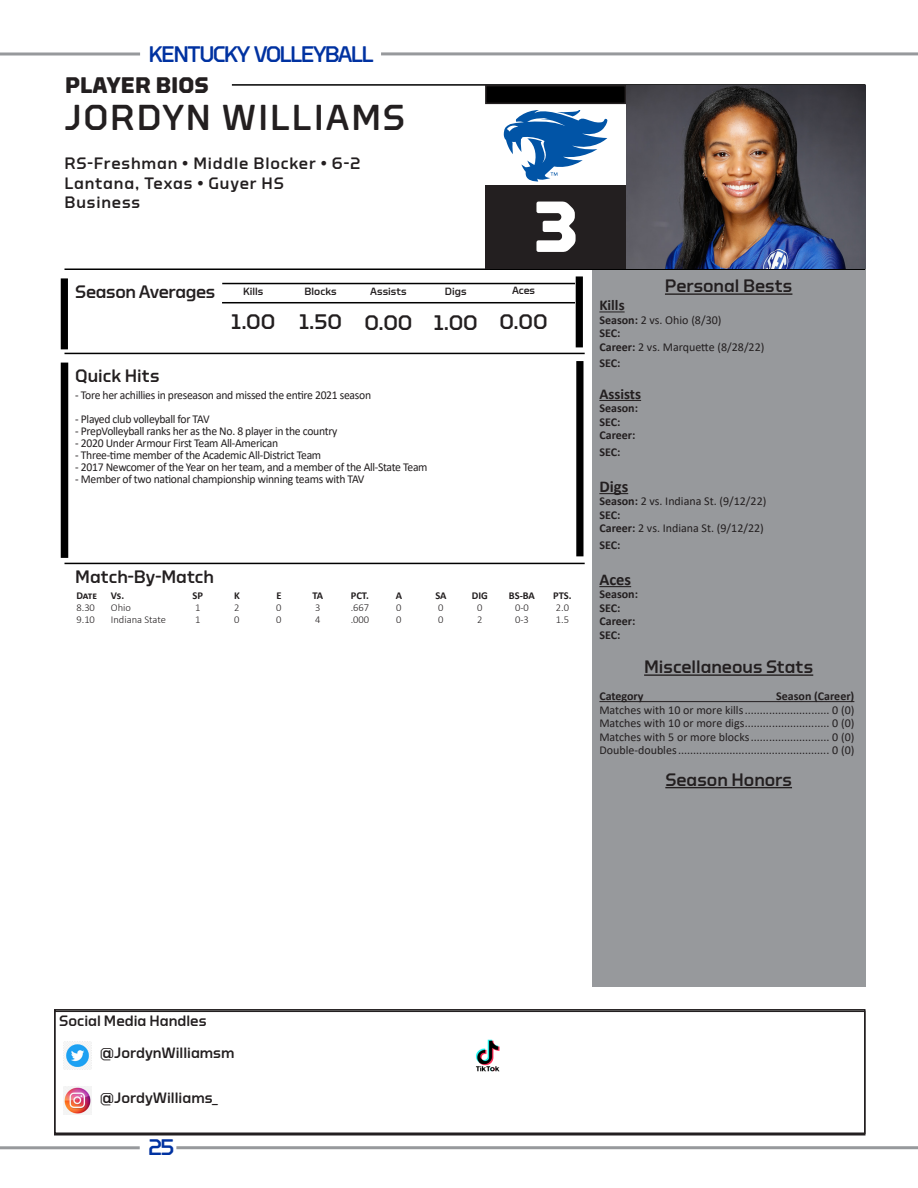
<style>
.page{position:relative;width:918px;height:1188px;background:#fff}
.page>*{position:absolute;margin:0;border:0;box-sizing:border-box;transform-origin:0 0}
.t1{font:700 72px "Torque";color:#fff}
.t2{font:500 36px "Torque";letter-spacing:.05em;color:#231f20}
.t3{font:500 22.5px "Torque";letter-spacing:-.08em;color:#0032a1}
.t4{font:700 22.5px "Torque";color:#231f20}
.t5{font:500 21px "Torque";color:#231f20}
.t6{font:500 18px "Torque";color:#231f20}
.t7{font:500 18px "Torque";letter-spacing:-.02em;color:#231f20}
.t8{font:500 16.5px "Torque";letter-spacing:.05em;color:#231f20}
.t9{font:700 16.5px "Calibri";color:#231f20}
.t10{font:500 15px "Torque";color:#231f20}
.t11{font:700 15px "Calibri";color:#231f20}
.t12{font:12px "Calibri";letter-spacing:-.025em;color:#231f20}
.t13{font:12px "Calibri";color:#231f20}
.t14{font:700 12px "Calibri";color:#231f20}
.t15{font:300 10.5px "Calibri";color:#231f20}
.t16{font:700 10.5px "Calibri";letter-spacing:-.005em;color:#231f20}
.t17{font:500 10.5px "Torque";color:#231f20}
.s1{font-weight:700}
</style>
<div class="page">
<hr style="left:381px;top:52px;width:537px;height:3px;background:#97999c">
<svg style="left:0;top:52px;width:140px;height:4px"></svg>
<hr style="left:176px;top:1146px;width:742px;height:3px;background:#97999c">
<hr style="left:0;top:1146px;width:140px;height:3px;background:#97999c">
<hr style="left:232px;top:84px;width:634px;height:2px;background:#000">
<hr style="left:64px;top:268px;width:802px;height:2px;background:#000">
<div style="left:592px;top:270px;width:274px;height:716px;background:#97999c"></div>
<hr style="left:665px;top:293px;width:127px;height:2px;background:#231f20">
<svg style="left:599px;top:311px;width:26px;height:1px"></svg>
<hr style="left:599px;top:400px;width:42px;height:1px;background:#231f20">
<svg style="left:599px;top:493px;width:29px;height:1px"></svg>
<hr style="left:599px;top:586px;width:32px;height:1px;background:#231f20">
<hr style="left:644px;top:674px;width:169px;height:2px;background:#231f20">
<hr style="left:599px;top:701px;width:255px;height:1px;background:#231f20">
<hr style="left:665px;top:787px;width:127px;height:1px;background:#231f20">
<div style="left:485px;top:185px;width:141px;height:84px;background:#231f20"></div>
<div style="left:486px;top:86px;width:139px;height:17px;background:#000"></div>
<div style="left:485px;top:85px;width:141px;height:19px;border:2px solid #231f20"></div>
<svg style="left:504px;top:110px;width:103px;height:72px"></svg>
<hr style="left:64px;top:353px;width:521px;height:1px;background:#000">
<svg style="left:576px;top:276px;width:7px;height:71px"></svg>
<hr style="left:64px;top:563px;width:521px;height:1px;background:#000">
<svg style="left:576px;top:361px;width:8px;height:195px;background:#191919"></svg>
<hr style="left:222px;top:283px;width:353px;height:1px;background:#000">
<hr style="left:222px;top:302px;width:353px;height:1px;background:#000">
<div style="left:54px;top:1009px;width:812px;height:125px;border:2px solid #231f20"></div>
<img style="left:626px;top:85px;width:240px;height:183px">
<div style="left:61px;top:278px;width:7px;height:71px;background:#000"></div>
<div style="left:61px;top:363px;width:7px;height:195px;background:#000"></div>
<div style="left:54px;top:1011px;width:812px;height:125px;border:2px solid #231f20"></div>
<img style="left:63px;top:1041px;width:27px;height:28px">
<img style="left:64px;top:1087px;width:28px;height:28px">
<img style="left:475px;top:1039px;width:25px;height:33px">
<h3 class="t3" style="left:149px;top:41px;width:227px">KENTUCKY VOLLEYBALL</h3>
<p class="t4" style="left:65px;top:72px;width:145px">PLAYER BIOS</p>
<p class="t2" style="left:64px;top:98px;width:342px">JORDYN WILLIAMS</p>
<p class="t8" style="left:64px;top:154px;width:297px">RS-Freshman • Middle Blocker • 6-2</p>
<p class="t8" style="left:64px;top:174px;width:221px">Lantana, Texas • Guyer HS</p>
<p class="t8" style="left:64px;top:193px;width:77px">Business</p>
<p class="t1" style="left:533px;top:186px;width:47px">3</p>
<p class="t7" style="left:75px;top:282px;width:142px">Season Averages</p>
<p class="t17" style="left:243px;top:285px;width:22px">Kills</p>
<p class="t17" style="left:305px;top:285px;width:34px">Blocks</p>
<p class="t17" style="left:370px;top:285px;width:38px">Assists</p>
<p class="t17" style="left:445px;top:285px;width:23px">Digs</p>
<p class="t17" style="left:512px;top:285px;width:25px">Aces</p>
<p class="t5" style="left:231px;top:310px;width:46px">1.00</p>
<p class="t5" style="left:299px;top:310px;width:45px">1.50</p>
<p class="t5" style="left:364px;top:310px;width:50px">0.00</p>
<p class="t5" style="left:434px;top:311px;width:46px">1.00</p>
<p class="t5" style="left:499px;top:310px;width:50px">0.00</p>
<p class="t6" style="left:75px;top:366px;width:86px">Quick Hits</p>
<p class="t12" style="left:75px;top:387px;width:297px">- Tore her achillies in preseason and missed the entire 2021 season</p>
<p class="t12" style="left:75px;top:411px;width:136px">- Played club volleyball for TAV</p>
<p class="t12" style="left:75px;top:423px;width:264px">- PrepVolleyball ranks her as the No. 8 player in the country</p>
<p class="t12" style="left:75px;top:435px;width:204px">- 2020 Under Armour First Team All-American</p>
<p class="t12" style="left:75px;top:447px;width:247px">- Three-time member of the Academic All-District Team</p>
<p class="t12" style="left:75px;top:459px;width:354px">- 2017 Newcomer of the Year on her team, and a member of the All-State Team</p>
<p class="t12" style="left:75px;top:471px;width:291px">- Member of two national championship winning teams with TAV</p>
<p class="t6" style="left:75px;top:566px;width:140px">Match-By-Match</p>
<p class="t16" style="left:76px;top:588px;width:22px">Date</p>
<p class="t16" style="left:111px;top:588px;width:15px">Vs.</p>
<p class="t16" style="left:193px;top:588px;width:12px">SP</p>
<p class="t16" style="left:234px;top:588px;width:7px">K</p>
<p class="t16" style="left:276px;top:588px;width:7px">E</p>
<p class="t16" style="left:313px;top:588px;width:12px">TA</p>
<p class="t16" style="left:351px;top:588px;width:20px">PCT.</p>
<p class="t16" style="left:396px;top:588px;width:8px">A</p>
<p class="t16" style="left:435px;top:588px;width:13px">SA</p>
<p class="t16" style="left:472px;top:588px;width:18px">DIG</p>
<p class="t16" style="left:509px;top:588px;width:28px">BS-BA</p>
<p class="t16" style="left:553px;top:588px;width:20px">PTS.</p>
<p class="t15" style="left:76px;top:601px;width:20px">8.30</p>
<p class="t15" style="left:111px;top:601px;width:22px">Ohio</p>
<p class="t15" style="left:195px;top:601px;width:7px">1</p>
<p class="t15" style="left:234px;top:601px;width:7px">2</p>
<p class="t15" style="left:276px;top:601px;width:7px">0</p>
<p class="t15" style="left:315px;top:601px;width:7px">3</p>
<p class="t15" style="left:351px;top:601px;width:20px">.667</p>
<p class="t15" style="left:396px;top:601px;width:7px">0</p>
<p class="t15" style="left:438px;top:601px;width:7px">0</p>
<p class="t15" style="left:477px;top:601px;width:7px">0</p>
<p class="t15" style="left:515px;top:601px;width:15px">0-0</p>
<p class="t15" style="left:556px;top:601px;width:15px">2.0</p>
<p class="t15" style="left:76px;top:613px;width:20px">9.10</p>
<p class="t15" style="left:111px;top:613px;width:56px">Indiana State</p>
<p class="t15" style="left:195px;top:613px;width:7px">1</p>
<p class="t15" style="left:234px;top:613px;width:7px">0</p>
<p class="t15" style="left:276px;top:613px;width:7px">0</p>
<p class="t15" style="left:315px;top:613px;width:7px">4</p>
<p class="t15" style="left:351px;top:613px;width:20px">.000</p>
<p class="t15" style="left:396px;top:613px;width:7px">0</p>
<p class="t15" style="left:438px;top:613px;width:7px">0</p>
<p class="t15" style="left:477px;top:613px;width:7px">2</p>
<p class="t15" style="left:515px;top:613px;width:15px">0-3</p>
<p class="t15" style="left:556px;top:613px;width:15px">1.5</p>
<p class="t6" style="left:665px;top:276px;width:129px">Personal Bests</p>
<p class="t11" style="left:599px;top:295px;width:27px">Kills</p>
<p class="t12" style="left:599px;top:311px;width:124px"><span class="s1">Season:</span> 2 vs. Ohio (8/30)</p>
<p class="t14" style="left:599px;top:325px;width:23px">SEC:</p>
<p class="t12" style="left:599px;top:338px;width:167px"><span class="s1">Career:</span> 2 vs. Marquette (8/28/22)</p>
<p class="t14" style="left:599px;top:355px;width:23px">SEC:</p>
<p class="t11" style="left:599px;top:383px;width:43px">Assists</p>
<p class="t14" style="left:599px;top:400px;width:40px">Season:</p>
<p class="t14" style="left:599px;top:413px;width:23px">SEC:</p>
<p class="t14" style="left:599px;top:427px;width:38px">Career:</p>
<p class="t14" style="left:599px;top:443px;width:23px">SEC:</p>
<p class="t9" style="left:599px;top:475px;width:30px">Digs</p>
<p class="t13" style="left:599px;top:493px;width:169px"><span class="s1">Season:</span> 2 vs. Indiana St. (9/12/22)</p>
<p class="t14" style="left:599px;top:506px;width:23px">SEC:</p>
<p class="t13" style="left:599px;top:520px;width:166px"><span class="s1">Career:</span> 2 vs. Indiana St. (9/12/22)</p>
<p class="t14" style="left:599px;top:536px;width:23px">SEC:</p>
<p class="t9" style="left:599px;top:568px;width:33px">Aces</p>
<p class="t14" style="left:599px;top:586px;width:40px">Season:</p>
<p class="t14" style="left:599px;top:599px;width:23px">SEC:</p>
<p class="t14" style="left:599px;top:613px;width:38px">Career:</p>
<p class="t14" style="left:599px;top:626px;width:23px">SEC:</p>
<p class="t6" style="left:644px;top:657px;width:171px">Miscellaneous Stats</p>
<p class="t14" style="left:599px;top:688px;width:46px">Category</p>
<p class="t14" style="left:776px;top:688px;width:80px">Season (Career)</p>
<p class="t13" style="left:599px;top:701px;width:256px">Matches with 10 or more kills............................ 0 (0)</p>
<p class="t13" style="left:599px;top:715px;width:256px">Matches with 10 or more digs............................ 0 (0)</p>
<p class="t12" style="left:599px;top:728px;width:256px">Matches with 5 or more blocks.......................... 0 (0)</p>
<p class="t12" style="left:599px;top:742px;width:256px">Double-doubles.................................................. 0 (0)</p>
<p class="t6" style="left:665px;top:769px;width:128px">Season Honors</p>
<p class="t10" style="left:59px;top:1012px;width:149px">Social Media Handles</p>
<p class="t10" style="left:100px;top:1044px;width:136px">@JordynWilliamsm</p>
<p class="t10" style="left:100px;top:1089px;width:119px">@JordyWilliams_</p>
<h3 class="t3" style="left:148px;top:1135px;width:28px">25</h3>
</div>
